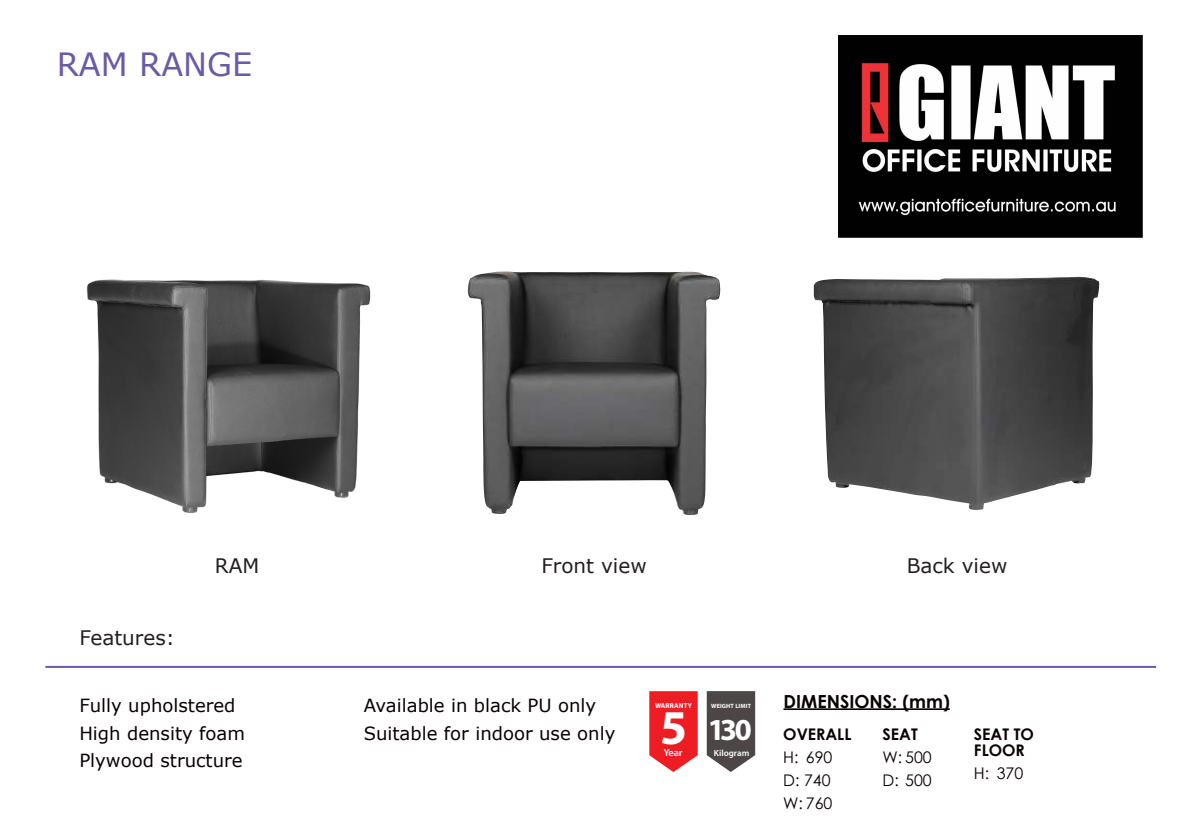
<style>
.page{position:relative;width:1191px;height:840px;background:#fff}
.page>*{position:absolute;margin:0;border:0;box-sizing:border-box;transform-origin:0 0}
.t1{font:700 48.6px "Myriad Pro";color:#fff}
.t2{font:32px "Verdana";color:#6b5aa6}
.t3{font:700 30.6px "Myriad Pro";color:#fff}
.t4{font:20px "Verdana";color:#231f20}
.t5{font:18.2px/27.4px "Verdana";color:#080302}
.t6{font:700 18px "Century Gothic";color:#080302}
.t7{font:16px/22.8px "Century Gothic";color:#080302}
.t8{font:700 16px/15.6px "Century Gothic";color:#080302}
.t9{font:600 10.2px "Myriad Pro";color:#fff}
.t10{font:600 9px "Myriad Pro";color:#fff}
.t11{font:700 7px "Myriad Pro";letter-spacing:.02em;color:#fff}
.t12{font:700 6.2px "Myriad Pro";letter-spacing:.02em;color:#fff}
</style>
<div class="page">
<hr style="left:783px;top:708px;width:166px;height:1px;background:#080302">
<svg style="left:706px;top:691px;width:49px;height:80px;background:#5f5a5a"></svg>
<hr style="left:45px;top:665px;width:1111px;height:2px;background:#6b5aa6">
<svg style="left:649px;top:691px;width:48px;height:80px;background:#ef3338"></svg>
<img style="left:86px;top:279px;width:285px;height:234px">
<img style="left:468px;top:271px;width:252px;height:244px">
<img style="left:813px;top:277px;width:286px;height:233px">
<img style="left:838px;top:35px;width:304px;height:203px">
<h2 class="t2" style="left:57px;top:43px;width:197px">RAM RANGE</h2>
<p class="t4" style="left:79px;top:624px;width:97px">Features:</p>
<p class="t4" style="left:215px;top:552px;width:46px">RAM</p>
<p class="t4" style="left:541px;top:552px;width:107px">Front view</p>
<p class="t4" style="left:906px;top:552px;width:102px">Back view</p>
<p class="t5" style="left:79px;top:691px;width:167px">Fully upholstered<br>High density foam<br>Plywood structure</p>
<p class="t5" style="left:364px;top:691px;width:253px">Available in black PU only<br>Suitable for indoor use only</p>
<p class="t11" style="left:655px;top:700px;width:39px">WARRANTY</p>
<h1 class="t1" style="left:660px;top:695px;width:28px">5</h1>
<p class="t9" style="left:663px;top:745px;width:20px">Year</p>
<p class="t12" style="left:711px;top:701px;width:41px">WEIGHT LIMIT</p>
<p class="t6" style="left:783px;top:687px;width:168px">DIMENSIONS: (mm)</p>
<p class="t10" style="left:714px;top:746px;width:37px">Kilogram</p>
<h3 class="t3" style="left:707px;top:709px;width:46px">130</h3>
<p class="t8" style="left:783px;top:725px;width:70px">OVERALL</p>
<p class="t7" style="left:783px;top:745px;width:51px;text-align:justify">H: 690<br>D: 740<br>W: 760</p>
<p class="t8" style="left:882px;top:725px;width:37px">SEAT</p>
<p class="t7" style="left:882px;top:745px;width:51px">W: 500<br>D: 500</p>
<p class="t8" style="left:974px;top:725px;width:61px">SEAT TO<br>FLOOR</p>
<p class="t7" style="left:974px;top:760px;width:51px">H: 370</p>
</div>
